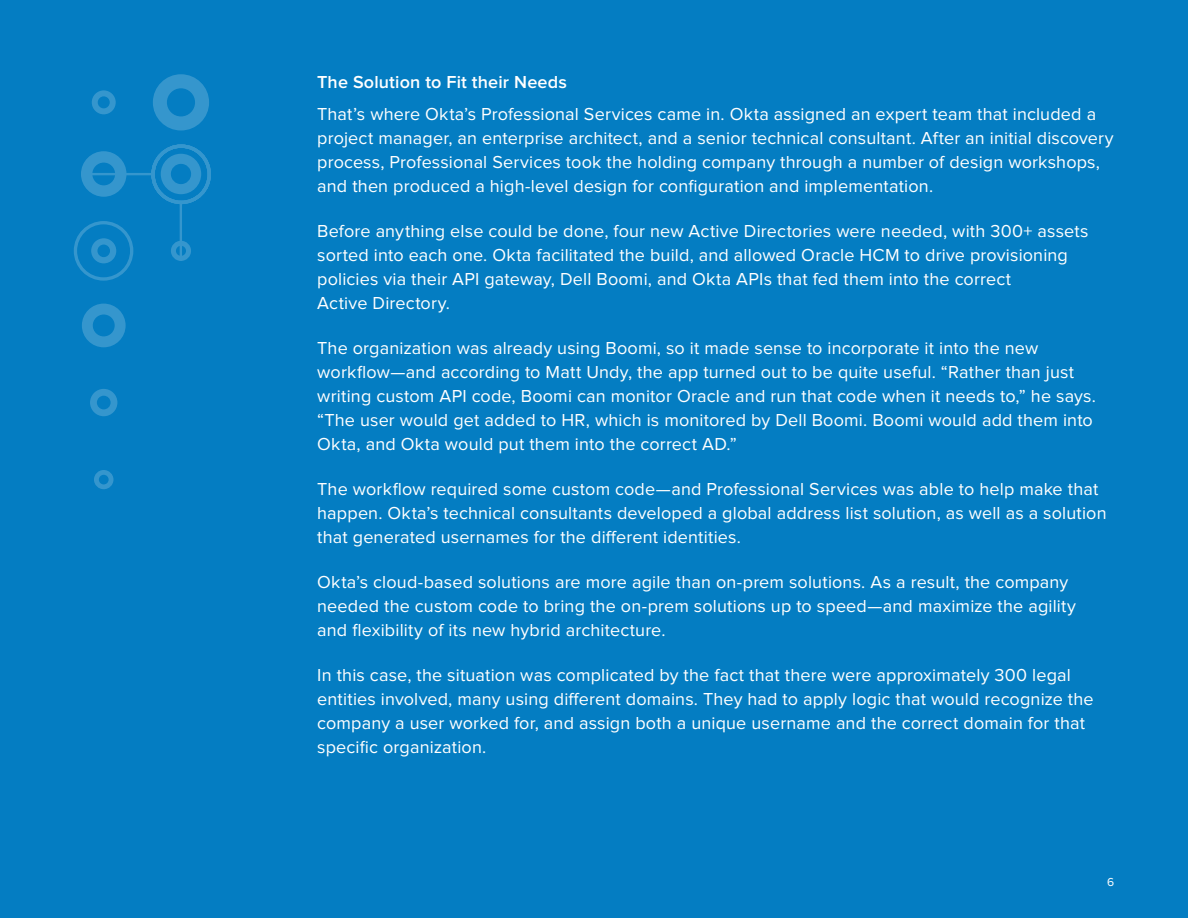
<style>
.page{position:relative;width:1188px;height:918px;background:#047dc2}
.page>*{position:absolute;margin:0;border:0;box-sizing:border-box;transform-origin:0 0}
.t1{font:18px/24px "Proxima Nova";letter-spacing:.01em;color:#fff}
.t2{font:600 18px "Proxima Nova";letter-spacing:.01em;color:#fff}
.t3{font:12px "Proxima Nova";color:#fff}
</style>
<div class="page">
<svg style="left:171px;top:241px;width:20px;height:20px"></svg>
<svg style="left:153px;top:74px;width:56px;height:57px"></svg>
<svg style="left:90px;top:389px;width:27px;height:27px"></svg>
<svg style="left:82px;top:304px;width:44px;height:43px"></svg>
<svg style="left:94px;top:470px;width:19px;height:19px"></svg>
<svg style="left:81px;top:151px;width:46px;height:46px"></svg>
<svg style="left:92px;top:90px;width:24px;height:24px"></svg>
<svg style="left:151px;top:144px;width:60px;height:60px"></svg>
<svg style="left:74px;top:221px;width:59px;height:60px"></svg>
<hr style="left:81px;top:173px;width:70px;height:2px;background:#fff">
<hr style="left:180px;top:201px;width:2px;height:60px;background:#fff">
<p class="t2" style="left:317px;top:74px;width:251px">The Solution to Fit their Needs</p>
<p class="t1" style="left:317px;top:103px;width:798px">That’s where Okta’s Professional Services came in. Okta assigned an expert team that included a project manager, an enterprise architect, and a senior technical consultant. After an initial discovery process, Professional Services took the holding company through a number of design workshops, and then produced a high-level design for configuration and implementation.</p>
<p class="t1" style="left:317px;top:220px;width:773px">Before anything else could be done, four new Active Directories were needed, with 300+ assets sorted into each one. Okta facilitated the build, and allowed Oracle HCM to drive provisioning policies via their API gateway, Dell Boomi, and Okta APIs that fed them into the correct<br>Active Directory.</p>
<p class="t1" style="left:317px;top:337px;width:780px">The organization was already using Boomi, so it made sense to incorporate it into the new workflow—and according to Matt Undy, the app turned out to be quite useful. “Rather than just writing custom API code, Boomi can monitor Oracle and run that code when it needs to,” he says. “The user would get added to HR, which is monitored by Dell Boomi. Boomi would add them into Okta, and Okta would put them into the correct AD.”</p>
<p class="t1" style="left:317px;top:478px;width:791px">The workflow required some custom code—and Professional Services was able to help make that happen. Okta’s technical consultants developed a global address list solution, as well as a solution that generated usernames for the different identities.</p>
<p class="t1" style="left:317px;top:571px;width:760px">Okta’s cloud-based solutions are more agile than on-prem solutions. As a result, the company needed the custom code to bring the on-prem solutions up to speed—and maximize the agility and flexibility of its new hybrid architecture.</p>
<p class="t1" style="left:317px;top:664px;width:778px">In this case, the situation was complicated by the fact that there were approximately 300 legal entities involved, many using different domains. They had to apply logic that would recognize the company a user worked for, and assign both a unique username and the correct domain for that specific organization.</p>
<p class="t3" style="left:1107px;top:877px;width:9px">6</p>
</div>
